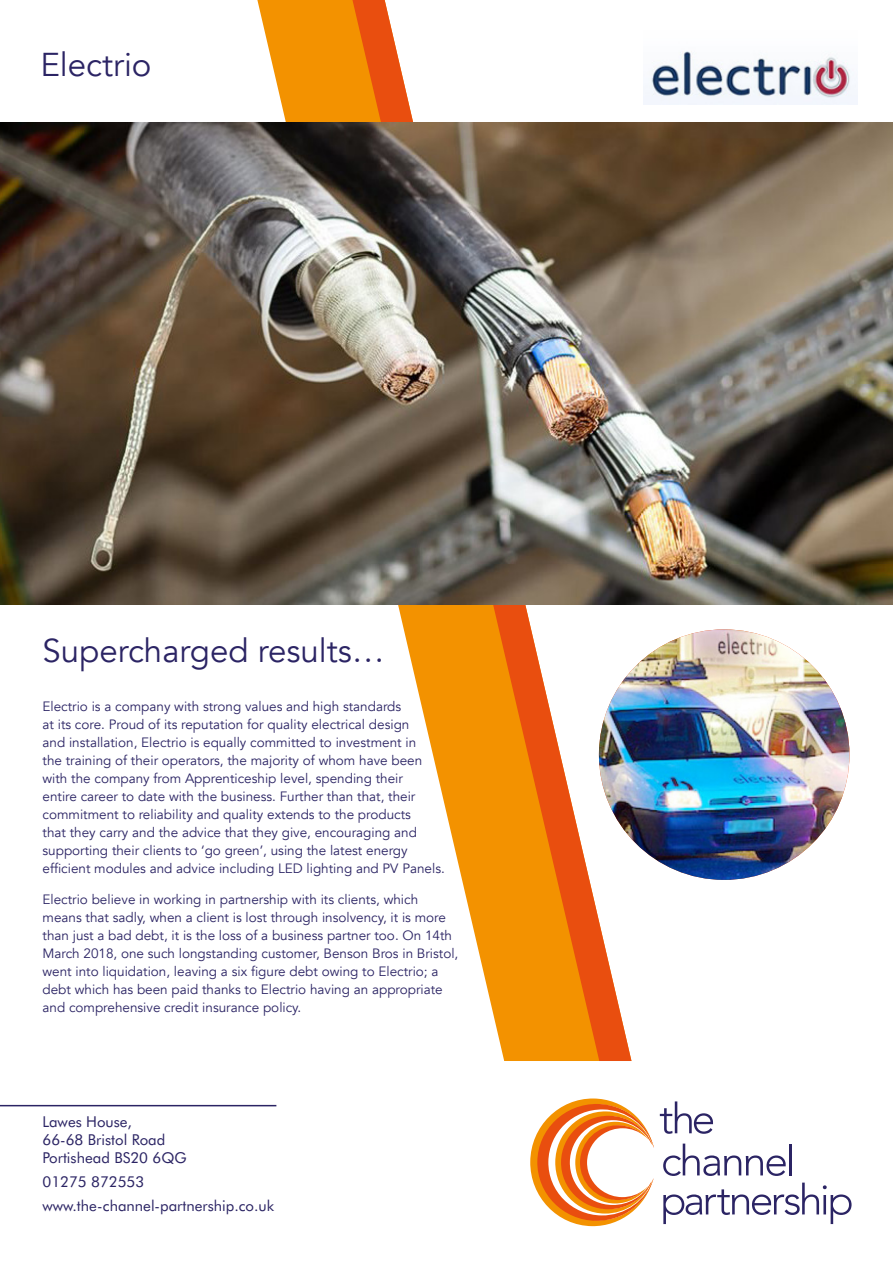
<style>
.page{position:relative;width:893px;height:1263px;background:#fff}
.page>*{position:absolute;margin:0;border:0;box-sizing:border-box;transform-origin:0 0}
.t1{font:33px "Avenir";color:#2b2464}
.t2{font:15px/18px "Futura BT";color:#2b2464}
.t3{font:13.5px/18px "Avenir";color:#2b2464}
</style>
<div class="page">
<svg style="left:200px;top:0;width:95px;height:605px"></svg>
<svg style="left:295px;top:0;width:394px;height:1061px"></svg>
<svg style="left:660px;top:1101px;width:53px;height:33px"></svg>
<svg style="left:663px;top:1143px;width:123px;height:33px"></svg>
<hr style="left:790px;top:1143px;width:2px;height:32px;background:#2b2464">
<svg style="left:663px;top:1182px;width:188px;height:42px"></svg>
<svg style="left:530px;top:1098px;width:124px;height:128px"></svg>
<img style="left:599px;top:629px;width:250px;height:251px;border-radius:125px">
<hr style="left:0;top:1105px;width:276px;height:1px;background:#2b2464">
<img style="left:644px;top:16px;width:213px;height:88px">
<img style="left:0;top:123px;width:893px;height:481px">
<h1 class="t1" style="left:40px;top:45px;width:113px">Electrio</h1>
<h1 class="t1" style="left:43px;top:631px;width:344px">Supercharged results…</h1>
<p class="t3" style="left:43px;top:698px;width:404px">Electrio is a company with strong values and high standards<br>at its core. Proud of its reputation for quality electrical design<br>and installation, Electrio is equally committed to investment in<br>the training of their operators, the majority of whom have been with the company from Apprenticeship level, spending their<br>entire career to date with the business. Further than that, their commitment to reliability and quality extends to the products<br>that they carry and the advice that they give, encouraging and supporting their clients to ‘go green’, using the latest energy efficient modules and advice including LED lighting and PV Panels.</p>
<p class="t3" style="left:43px;top:890px;width:417px">Electrio believe in working in partnership with its clients, which means that sadly, when a client is lost through insolvency, it is more than just a bad debt, it is the loss of a business partner too. On 14th March 2018, one such longstanding customer, Benson Bros in Bristol, went into liquidation, leaving a six figure debt owing to Electrio; a debt which has been paid thanks to Electrio having an appropriate and comprehensive credit insurance policy.</p>
<p class="t2" style="left:43px;top:1113px;width:146px">Lawes House,<br>66-68 Bristol Road<br>Portishead BS20 6QG</p>
<p class="t2" style="left:43px;top:1170px;width:233px;line-height:24px">01275 872553 www.the-channel-partnership.co.uk</p>
</div>
